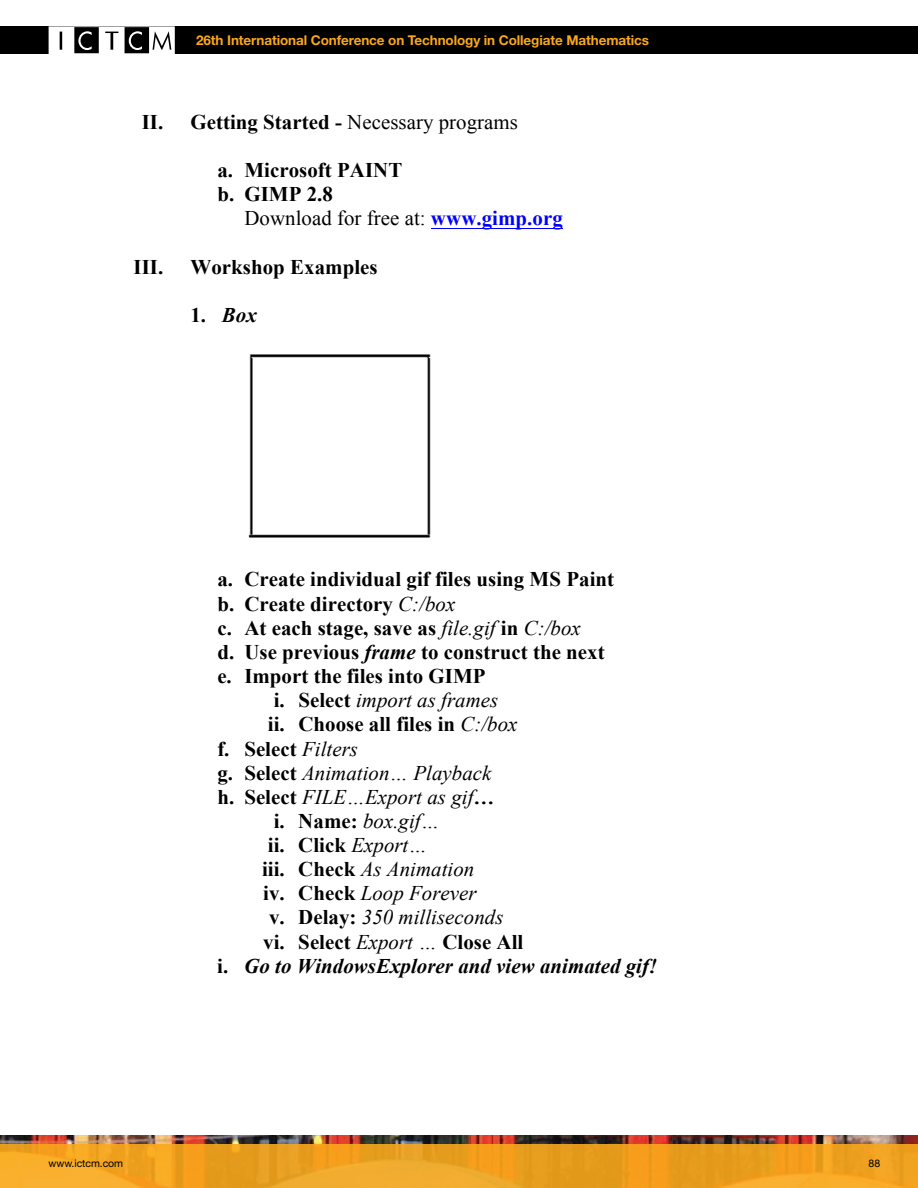
<style>
.page{position:relative;width:918px;height:1188px;background:#fff}
.page>*{position:absolute;margin:0;border:0;box-sizing:border-box;transform-origin:0 0}
.t1{font:700 20.85px/24.2px "Times New Roman";color:#000}
.t2{font:italic 20.85px "Times New Roman";letter-spacing:.005em;color:#000}
.t3{font:italic 700 20.85px "Times New Roman";letter-spacing:.005em;color:#000}
.t4{font:20.85px "Times New Roman";letter-spacing:.005em;color:#000}
.t5{font:700 13.5px "Helvetica Neue";letter-spacing:-.01em;color:#faa81a}
.t6{font:10.5px "Helvetica Neue";letter-spacing:-.01em;color:#000}
.s1{font-weight:400}
.s2{font-weight:700;color:#00f}
.s3{font-style:normal}
.s4{font-weight:400;font-style:italic}
.s5{font-style:italic}
.s6{font-weight:700;font-style:normal}
.s7{font-weight:700}
</style>
<div class="page">
<hr style="left:431px;top:228px;width:132px;height:1px;background:#00f">
<img style="left:248px;top:354px;width:183px;height:184px">
<img style="left:0;top:1136px;width:918px;height:9px">
<div style="left:0;top:26px;width:918px;height:28px;background:#000"></div>
<svg style="left:49px;top:26px;width:126px;height:28px"></svg>
<svg style="left:0;top:1145px;width:918px;height:43px;background:#eea121"></svg>
<p class="t5" style="left:196px;top:32px;width:454px">26th International Conference on Technology in Collegiate Mathematics</p>
<p class="t1" style="left:142px;top:109px;width:378px">II. Getting Started - <span class="s1">Necessary programs</span></p>
<p class="t1" style="left:217px;top:158px;width:186px">a. Microsoft PAINT b. GIMP 2.8</p>
<p class="t4" style="left:244px;top:204px;width:320px">Download for free at: <span class="s2">www.gimp.org</span></p>
<p class="t1" style="left:134px;top:254px;width:31px">III.</p>
<p class="t1" style="left:190px;top:254px;width:189px">Workshop Examples</p>
<p class="t3" style="left:190px;top:301px;width:68px"><span class="s3">1.</span> Box</p>
<p class="t1" style="left:217px;top:567px;width:398px">a. Create individual gif files using MS Paint</p>
<p class="t1" style="left:217px;top:591px;width:240px">b. Create directory <span class="s4">C:/box</span></p>
<p class="t1" style="left:217px;top:615px;width:365px">c. At each stage, save as <span class="s4">file.gif</span> in <span class="s4">C:/box</span></p>
<p class="t1" style="left:217px;top:639px;width:389px">d. Use previous <span class="s5">frame</span> to construct the next</p>
<p class="t1" style="left:217px;top:663px;width:270px">e. Import the files into GIMP</p>
<p class="t2" style="left:274px;top:686px;width:226px"><span class="s6">i. Select</span> import as frames</p>
<p class="t1" style="left:268px;top:712px;width:251px">ii. Choose all files in <span class="s4">C:/box</span></p>
<p class="t1" style="left:217px;top:736px;width:142px">f. Select <span class="s4">Filters</span></p>
<p class="t2" style="left:217px;top:758px;width:276px"><span class="s6">g. Select</span> Animation… Playback</p>
<p class="t2" style="left:217px;top:782px;width:279px"><span class="s6">h. Select</span> FILE…Export as gif<span class="s7">…</span></p>
<p class="t2" style="left:274px;top:807px;width:167px"><span class="s6">i. Name:</span> box.gif…</p>
<p class="t1" style="left:268px;top:832px;width:161px">ii. Click <span class="s4">Export…</span></p>
<p class="t2" style="left:262px;top:855px;width:214px"><span class="s6">iii. Check</span> As Animation</p>
<p class="t2" style="left:263px;top:879px;width:215px"><span class="s6">iv. Check</span> Loop Forever</p>
<p class="t2" style="left:269px;top:903px;width:236px"><span class="s6">v. Delay:</span> 350 milliseconds</p>
<p class="t1" style="left:263px;top:929px;width:262px">vi. Select <span class="s4">Export …</span> Close All</p>
<p class="t3" style="left:217px;top:951px;width:441px"><span class="s3">i.</span> Go to WindowsExplorer and view animated gif!</p>
<p class="t6" style="left:49px;top:1157px;width:76px">www.ictcm.com</p>
<p class="t6" style="left:869px;top:1157px;width:13px">88</p>
</div>
